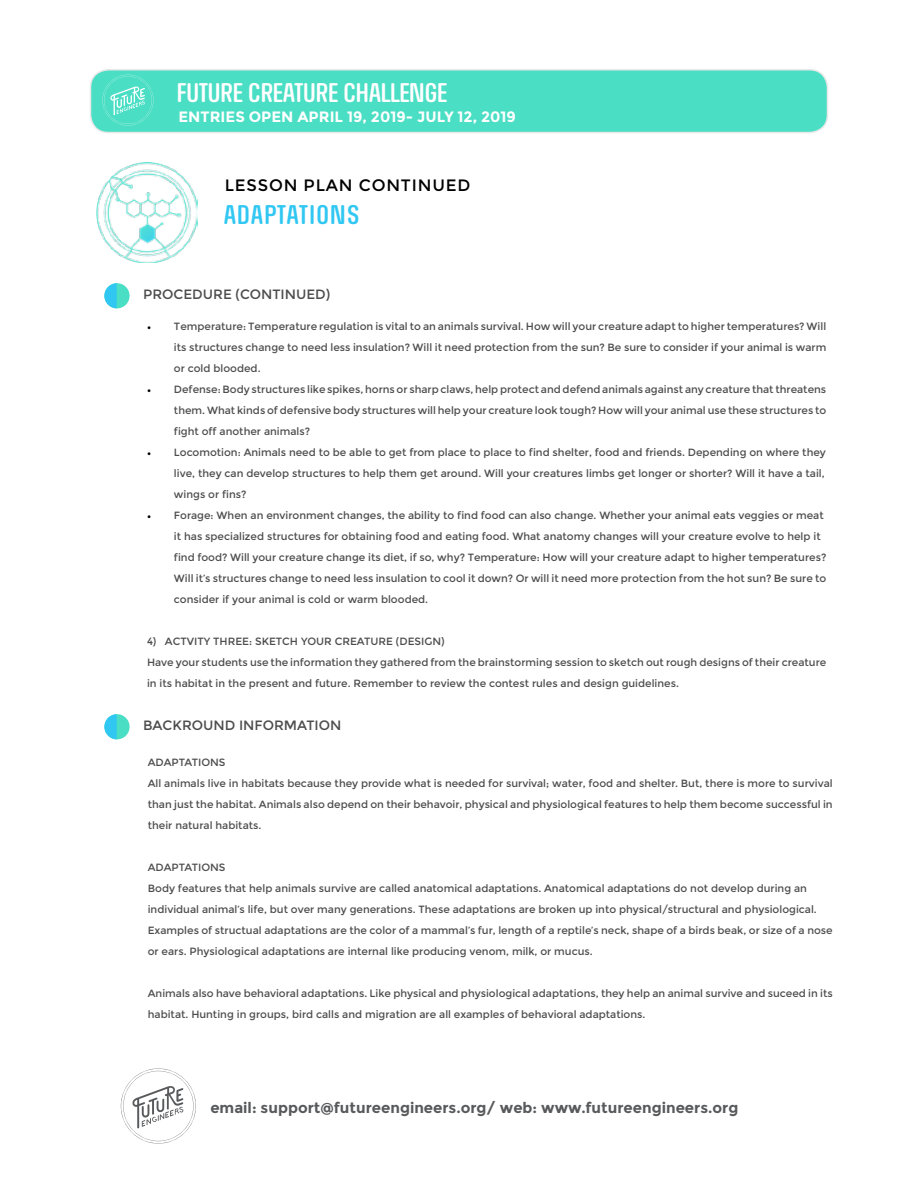
<style>
.page{position:relative;width:918px;height:1188px;background:#fff}
.page>*{position:absolute;margin:0;border:0;box-sizing:border-box;transform-origin:0 0}
.t1{font:27px "RICHARDMILLERROUNDED";color:#fff}
.t2{font:27px "RICHARDMILLERROUNDED";letter-spacing:.05em;color:#30c7f2}
.t3{font:16.5px "Montserrat";letter-spacing:.05em;color:#000}
.t4{font:700 15px "Montserrat";color:#58595b}
.t5{font:700 15px "Montserrat";color:#fff}
.t6{font:13.5px "Montserrat";color:#4d4d4d}
.t7{font:10.5px/21px "Montserrat";color:#4d4d4d}
.s1{font-family:"Minion Pro";color:#000}
</style>
<div class="page">
<svg style="left:121px;top:1068px;width:75px;height:76px"></svg>
<div style="left:91px;top:70px;width:736px;height:63px;background:#4adec4;border-radius:18px"></div>
<div style="left:90px;top:69px;width:738px;height:64px;border:2px solid #e8e8e8;border-radius:18px"></div>
<svg style="left:102px;top:75px;width:51px;height:51px"></svg>
<img style="left:97px;top:162px;width:101px;height:101px">
<div style="left:104px;top:283px;width:26px;height:25px;background:#4adec4;border-radius:50%"></div>
<svg style="left:104px;top:283px;width:13px;height:25px"></svg>
<div style="left:104px;top:714px;width:26px;height:25px;background:#4adec4;border-radius:50%"></div>
<svg style="left:104px;top:714px;width:13px;height:25px"></svg>
<h1 class="t1" style="left:177px;top:79px;width:272px">FUTURE CREATURE CHALLENGE</h1>
<h3 class="t5" style="left:179px;top:107px;width:339px">ENTRIES OPEN APRIL 19, 2019- JULY 12, 2019</h3>
<h2 class="t3" style="left:225px;top:176px;width:247px">LESSON PLAN CONTINUED</h2>
<h1 class="t2" style="left:224px;top:200px;width:137px">ADAPTATIONS</h1>
<p class="t6" style="left:143px;top:287px;width:189px">PROCEDURE (CONTINUED)</p>
<p class="t7" style="left:174px;top:316px;width:654px;text-align:justify;text-indent:-27px"><span class="s1">•</span> Temperature: Temperature regulation is vital to an animals survival. How will your creature adapt to higher temperatures? Will its structures change to need less insulation? Will it need protection from the sun? Be sure to consider if your animal is warm or cold blooded.</p>
<p class="t7" style="left:174px;top:379px;width:654px;text-align:justify;text-indent:-27px"><span class="s1">•</span> Defense: Body structures like spikes, horns or sharp claws, help protect and defend animals against any creature that threatens them. What kinds of defensive body structures will help your creature look tough? How will your animal use these structures to fight off another animals?</p>
<p class="t7" style="left:174px;top:442px;width:653px;text-align:justify;text-indent:-27px"><span class="s1">•</span> Locomotion: Animals need to be able to get from place to place to find shelter, food and friends. Depending on where they live, they can develop structures to help them get around. Will your creatures limbs get longer or shorter? Will it have a tail, wings or fins?</p>
<p class="t7" style="left:174px;top:505px;width:654px;text-indent:-27px"><span class="s1">•</span> Forage: When an environment changes, the ability to find food can also change. Whether your animal eats veggies or meat it has specialized structures for obtaining food and eating food. What anatomy changes will your creature evolve to help it find food? Will your creature change its diet, if so, why? Temperature: How will your creature adapt to higher temperatures?<br>Will it’s structures change to need less insulation to cool it down? Or will it need more protection from the hot sun? Be sure to consider if your animal is cold or warm blooded.</p>
<p class="t7" style="left:147px;top:631px;width:681px">4) ACTVITY THREE: SKETCH YOUR CREATURE (DESIGN)<br>Have your students use the information they gathered from the brainstorming session to sketch out rough designs of their creature in its habitat in the present and future. Remember to review the contest rules and design guidelines.</p>
<p class="t6" style="left:143px;top:718px;width:200px">BACKROUND INFORMATION</p>
<p class="t7" style="left:148px;top:751px;width:686px">ADAPTATIONS<br>All animals live in habitats because they provide what is needed for survival; water, food and shelter. But, there is more to survival than just the habitat. Animals also depend on their behavoir, physical and physiological features to help them become successful in their natural habitats.</p>
<p class="t7" style="left:148px;top:856px;width:687px">ADAPTATIONS<br>Body features that help animals survive are called anatomical adaptations. Anatomical adaptations do not develop during an individual animal’s life, but over many generations. These adaptations are broken up into physical/structural and physiological.<br>Examples of structual adaptations are the color of a mammal’s fur, length of a reptile’s neck, shape of a birds beak, or size of a nose or ears. Physiological adaptations are internal like producing venom, milk, or mucus.</p>
<p class="t7" style="left:148px;top:982px;width:686px">Animals also have behavioral adaptations. Like physical and physiological adaptations, they help an animal survive and suceed in its habitat. Hunting in groups, bird calls and migration are all examples of behavioral adaptations.</p>
<h3 class="t4" style="left:210px;top:1099px;width:530px">email: support@futureengineers.org/ web: www.futureengineers.org</h3>
</div>
